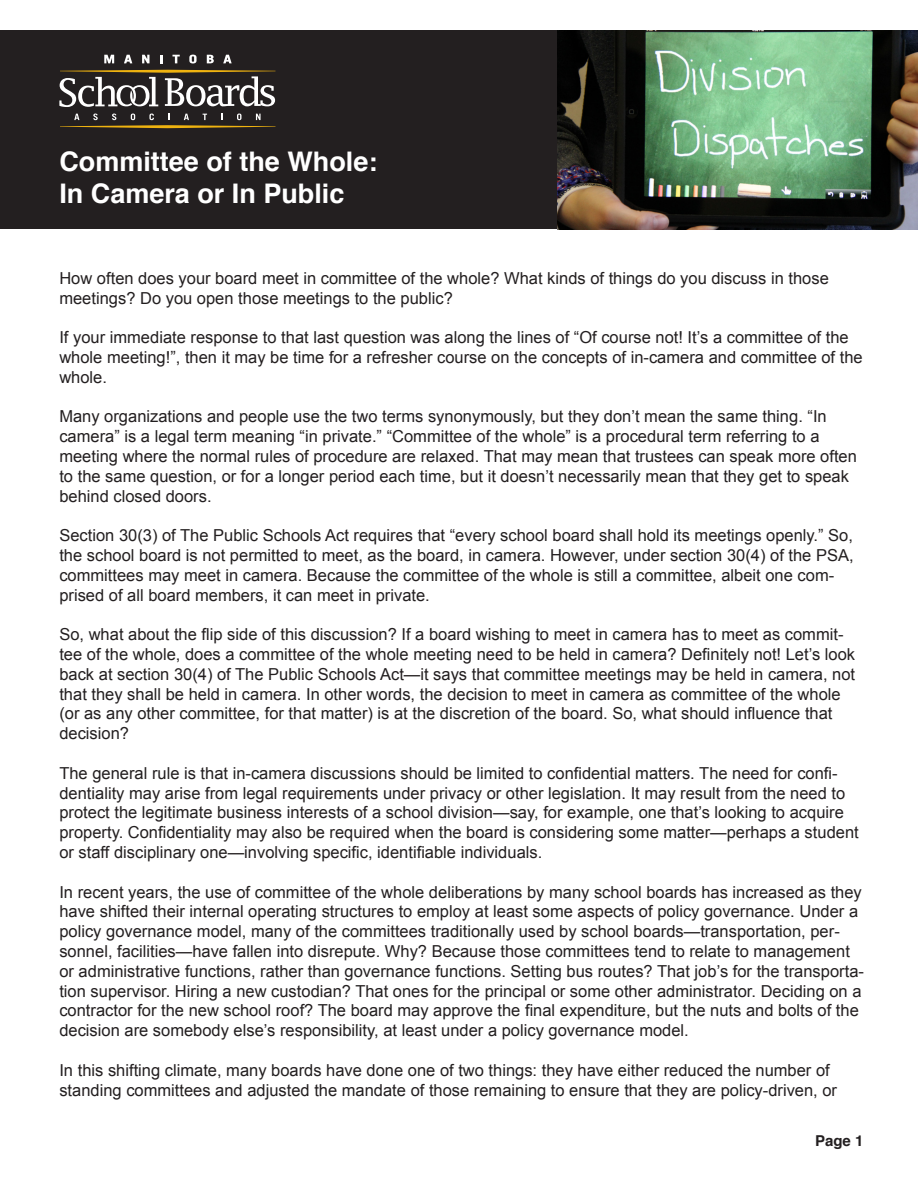
<style>
.page{position:relative;width:918px;height:1188px;background:#fff}
.page>*{position:absolute;margin:0;border:0;box-sizing:border-box;transform-origin:0 0}
.t1{font:700 27px "Helvetica";color:#fff}
.t2{font:16.5px/19.8px "Arial";color:#231f20}
.t3{font:700 15px "Helvetica";color:#231f20}
</style>
<div class="page">
<div style="left:0;top:31px;width:918px;height:198px;background:#231f20"></div>
<img style="left:557px;top:31px;width:361px;height:198px">
<svg style="left:104px;top:55px;width:10px;height:8px"></svg>
<svg style="left:124px;top:55px;width:8px;height:8px"></svg>
<svg style="left:142px;top:55px;width:8px;height:8px"></svg>
<svg style="left:160px;top:55px;width:3px;height:8px"></svg>
<svg style="left:173px;top:55px;width:7px;height:8px"></svg>
<svg style="left:189px;top:55px;width:8px;height:8px"></svg>
<svg style="left:207px;top:55px;width:7px;height:8px"></svg>
<svg style="left:223px;top:55px;width:9px;height:8px"></svg>
<svg style="left:60px;top:114px;width:216px;height:14px"></svg>
<svg style="left:59px;top:70px;width:217px;height:37px"></svg>
<p class="t1" style="left:59px;top:140px;width:320px">Committee of the Whole:</p>
<p class="t1" style="left:59px;top:172px;width:287px">In Camera or In Public</p>
<p class="t2" style="left:59px;top:268px;width:771px">How often does your board meet in committee of the whole? What kinds of things do you discuss in those meetings? Do you open those meetings to the public?</p>
<p class="t2" style="left:59px;top:328px;width:805px">If your immediate response to that last question was along the lines of “Of course not! It’s a committee of the whole meeting!”, then it may be time for a refresher course on the concepts of in-camera and committee of the whole.</p>
<p class="t2" style="left:59px;top:407px;width:799px">Many organizations and people use the two terms synonymously, but they don’t mean the same thing. “In camera” is a legal term meaning “in private.” “Committee of the whole” is a procedural term referring to a meeting where the normal rules of procedure are relaxed. That may mean that trustees can speak more often to the same question, or for a longer period each time, but it doesn’t necessarily mean that they get to speak behind closed doors.</p>
<p class="t2" style="left:59px;top:526px;width:796px">Section 30(3) of The Public Schools Act requires that “every school board shall hold its meetings openly.” So, the school board is not permitted to meet, as the board, in camera. However, under section 30(4) of the PSA, committees may meet in camera. Because the committee of the whole is still a committee, albeit one com&shy;prised of all board members, it can meet in private.</p>
<p class="t2" style="left:59px;top:625px;width:797px">So, what about the flip side of this discussion? If a board wishing to meet in camera has to meet as commit&shy;tee of the whole, does a committee of the whole meeting need to be held in camera? Definitely not! Let’s look back at section 30(4) of The Public Schools Act—it says that committee meetings may be held in camera, not that they shall be held in camera. In other words, the decision to meet in camera as committee of the whole (or as any other committee, for that matter) is at the discretion of the board. So, what should influence that decision?</p>
<p class="t2" style="left:59px;top:763px;width:801px">The general rule is that in-camera discussions should be limited to confidential matters. The need for confi&shy;dentiality may arise from legal requirements under privacy or other legislation. It may result from the need to protect the legitimate business interests of a school division—say, for example, one that’s looking to acquire property. Confidentiality may also be required when the board is considering some matter—perhaps a student or staff disciplinary one—involving specific, identifiable individuals.</p>
<p class="t2" style="left:59px;top:882px;width:806px">In recent years, the use of committee of the whole deliberations by many school boards has increased as they have shifted their internal operating structures to employ at least some aspects of policy governance. Under a policy governance model, many of the committees traditionally used by school boards—transportation, per&shy;sonnel, facilities—have fallen into disrepute. Why? Because those committees tend to relate to management or administrative functions, rather than governance functions. Setting bus routes? That job’s for the transporta&shy;tion supervisor. Hiring a new custodian? That ones for the principal or some other administrator. Deciding on a contractor for the new school roof? The board may approve the final expenditure, but the nuts and bolts of the decision are somebody else’s responsibility, at least under a policy governance model.</p>
<p class="t2" style="left:59px;top:1060px;width:779px">In this shifting climate, many boards have done one of two things: they have either reduced the number of standing committees and adjusted the mandate of those remaining to ensure that they are policy-driven, or</p>
<p class="t3" style="left:815px;top:1129px;width:50px">Page 1</p>
</div>
